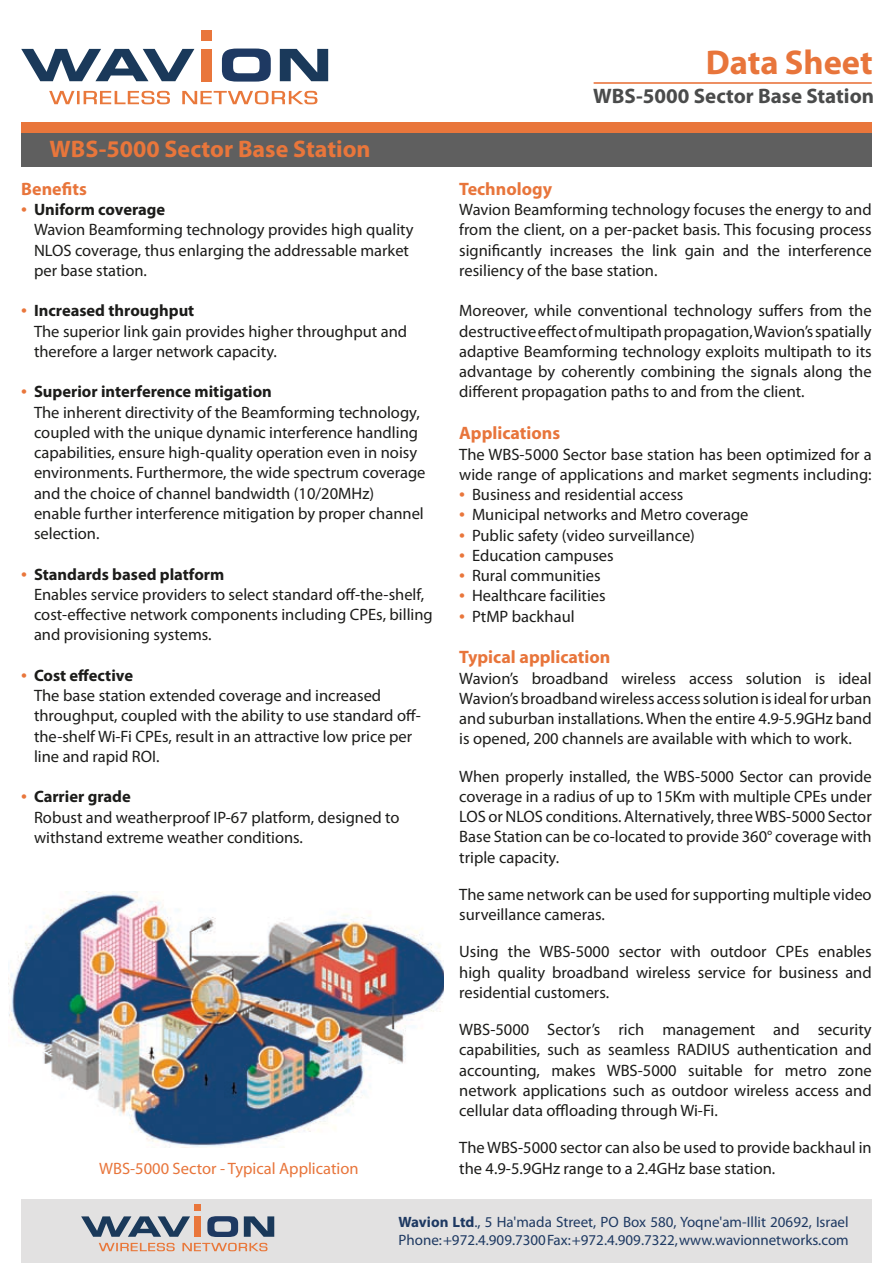
<style>
.page{position:relative;width:893px;height:1263px;background:#fff}
.page>*{position:absolute;margin:0;border:0;box-sizing:border-box;transform-origin:0 0}
.t1{font:700 34.5px "Myriad";color:#e8753b}
.t2{font:700 24px "Myriad Pro";color:#e9763b}
.t3{font:700 21px "Myriad Pro";color:#4a4b4b}
.t4{font:21px "Myriad Pro";color:#e9763b}
.t5{font:700 18px "Myriad";color:#e8753b}
.t6{font:16.5px/20.2px "Myriad Pro";color:#1c1c1a}
.t7{font:700 16.5px "Myriad Pro";color:#1c1c1a}
.t8{font:16.5px "Myriad";color:#e8753b}
.t9{font:15px/18px "Myriad Pro";color:#1e3962}
.s1{font-weight:700}
</style>
<div class="page">
<svg style="left:21px;top:49px;width:173px;height:32px"></svg>
<svg style="left:222px;top:49px;width:49px;height:33px"></svg>
<svg style="left:280px;top:49px;width:48px;height:32px"></svg>
<div style="left:201px;top:49px;width:11px;height:32px;background:#e9763b"></div>
<div style="left:201px;top:30px;width:11px;height:11px;background:#e9763b"></div>
<svg style="left:49px;top:91px;width:268px;height:13px"></svg>
<div style="left:21px;top:1199px;width:851px;height:64px;background:#e2e1e1"></div>
<svg style="left:81px;top:1216px;width:109px;height:21px"></svg>
<svg style="left:207px;top:1216px;width:31px;height:21px"></svg>
<svg style="left:244px;top:1216px;width:30px;height:21px"></svg>
<div style="left:194px;top:1216px;width:7px;height:21px;background:#e9763b"></div>
<div style="left:194px;top:1204px;width:7px;height:7px;background:#e9763b"></div>
<svg style="left:99px;top:1243px;width:169px;height:8px"></svg>
<hr style="left:594px;top:82px;width:278px;height:2px;background:#e86b30">
<div style="left:21px;top:122px;width:851px;height:12px;background:#e9763b"></div>
<div style="left:21px;top:133px;width:851px;height:34px;background:#5f5f5f"></div>
<img style="left:8px;top:891px;width:436px;height:257px">
<h1 class="t1" style="left:706px;top:44px;width:168px">Data Sheet</h1>
<h2 class="t2" style="left:50px;top:133px;width:323px">WBS-5000 Sector Base Station</h2>
<p class="t5" style="left:21px;top:180px;width:67px">Benefits</p>
<p class="t7" style="left:34px;top:199px;width:133px">Uniform coverage</p>
<p class="t4" style="left:21px;top:195px;width:7px">•</p>
<p class="t6" style="left:34px;top:219px;width:381px">Wavion Beamforming technology provides high quality<br>NLOS coverage, thus enlarging the addressable market per base station.</p>
<p class="t7" style="left:34px;top:300px;width:162px">Increased throughput</p>
<p class="t4" style="left:21px;top:296px;width:7px">•</p>
<p class="t6" style="left:34px;top:321px;width:375px">The superior link gain provides higher throughput and therefore a larger network capacity.</p>
<p class="t7" style="left:34px;top:381px;width:239px">Superior interference mitigation</p>
<p class="t4" style="left:21px;top:377px;width:7px">•</p>
<p class="t6" style="left:34px;top:402px;width:393px">The inherent directivity of the Beamforming technology, coupled with the unique dynamic interference handling capabilities, ensure high-quality operation even in noisy environments. Furthermore, the wide spectrum coverage and the choice of channel bandwidth (10/20MHz(<br>enable further interference mitigation by proper channel selection.</p>
<p class="t7" style="left:34px;top:563px;width:192px">Standards based platform</p>
<p class="t4" style="left:21px;top:560px;width:7px">•</p>
<p class="t4" style="left:21px;top:661px;width:7px">•</p>
<p class="t6" style="left:34px;top:584px;width:400px">Enables service providers to select standard off-the-shelf, cost-effective network components including CPEs, billing and provisioning systems.</p>
<p class="t7" style="left:34px;top:665px;width:101px">Cost effective</p>
<p class="t6" style="left:34px;top:685px;width:349px">The base station extended coverage and increased</p>
<p class="t6" style="left:34px;top:726px;width:380px">the-shelf Wi-Fi CPEs, result in an attractive low price per</p>
<p class="t6" style="left:34px;top:705px;width:388px">throughput, coupled with the ability to use standard off-</p>
<p class="t6" style="left:34px;top:746px;width:127px">line and rapid ROI.</p>
<p class="t7" style="left:34px;top:786px;width:98px">Carrier grade</p>
<p class="t4" style="left:21px;top:782px;width:7px">•</p>
<p class="t6" style="left:34px;top:807px;width:367px">Robust and weatherproof IP-67 platform, designed to withstand extreme weather conditions.</p>
<p class="t8" style="left:99px;top:1160px;width:261px">WBS-5000 Sector - Typical Application</p>
<p class="t3" style="left:593px;top:83px;width:282px">WBS-5000 Sector Base Station</p>
<p class="t5" style="left:459px;top:180px;width:94px">Technology</p>
<p class="t6" style="left:459px;top:199px;width:414px;text-align:right">Wavion Beamforming technology focuses the energy to and from the client, on a per-packet basis. This focusing process interference</p>
<p class="t6" style="left:459px;top:240px;width:200px">significantly<br>resiliency of the base station.</p>
<p class="t6" style="left:459px;top:300px;width:414px;text-align:justify">Moreover, while conventional technology suffers from the destructiveeffectofmultipathpropagation,Wavions’ spatially adaptive Beamforming technology exploits multipath to its advantage by coherently combining the signals along the different propagation paths to and from the client.</p>
<p class="t5" style="left:459px;top:424px;width:102px">Applications</p>
<p class="t6" style="left:459px;top:444px;width:414px">The WBS-5000 Sector base station has been optimized for a</p>
<p class="t6" style="left:459px;top:464px;width:414px">wide range of applications and market segments including:</p>
<p class="t6" style="left:472px;top:484px;width:213px">Business and residential access</p>
<p class="t6" style="left:621px;top:240px;width:24px">the</p>
<p class="t6" style="left:652px;top:240px;width:26px">link</p>
<p class="t6" style="left:723px;top:240px;width:28px">and</p>
<p class="t6" style="left:757px;top:240px;width:24px">the</p>
<p class="t6" style="left:550px;top:240px;width:65px">increases</p>
<p class="t6" style="left:685px;top:240px;width:32px">gain</p>
<p class="t4" style="left:459px;top:480px;width:7px">•</p>
<p class="t4" style="left:459px;top:500px;width:7px">•</p>
<p class="t6" style="left:472px;top:504px;width:278px">Municipal networks and Metro coverage</p>
<p class="t4" style="left:459px;top:520px;width:7px">•</p>
<p class="t6" style="left:472px;top:525px;width:224px">Public safety (video surveillance(</p>
<p class="t4" style="left:459px;top:541px;width:7px">•</p>
<p class="t6" style="left:472px;top:545px;width:143px">Education campuses</p>
<p class="t4" style="left:459px;top:561px;width:7px">•</p>
<p class="t6" style="left:472px;top:565px;width:130px">Rural communities</p>
<p class="t4" style="left:459px;top:581px;width:7px">•</p>
<p class="t6" style="left:472px;top:585px;width:135px">Healthcare facilities</p>
<p class="t6" style="left:472px;top:606px;width:104px">PtMP backhaul</p>
<p class="t4" style="left:459px;top:601px;width:7px">•</p>
<p class="t5" style="left:459px;top:648px;width:153px">Typical application</p>
<p class="t6" style="left:532px;top:668px;width:78px">broadband</p>
<p class="t6" style="left:621px;top:668px;width:56px">wireless</p>
<p class="t6" style="left:746px;top:668px;width:58px">solution</p>
<p class="t6" style="left:838px;top:668px;width:35px">ideal</p>
<p class="t6" style="left:459px;top:668px;width:414px">Wavions’<br>Wavions’ broadbandwirelessaccesssolutionisidealforurban and suburban installations.When the entire 4.9-5.9GHz band is opened, 200 channels are available with which to work.</p>
<p class="t6" style="left:459px;top:766px;width:414px;text-align:justify">When properly installed, the WBS-5000 Sector can provide coverage in a radius of up to 15Km with multiple CPEs under LOS or NLOS conditions. Alternatively, threeWBS-5000 Sector Base Station can be co-located to provide 360° coverage with triple capacity.</p>
<p class="t6" style="left:459px;top:884px;width:414px">The same network can be used for supporting multiple video surveillance cameras.</p>
<p class="t6" style="left:818px;top:941px;width:55px">enables</p>
<p class="t6" style="left:815px;top:668px;width:12px">is</p>
<p class="t6" style="left:689px;top:668px;width:45px">access</p>
<p class="t6" style="left:508px;top:941px;width:24px">the</p>
<p class="t6" style="left:670px;top:941px;width:32px">with</p>
<p class="t6" style="left:710px;top:941px;width:58px">outdoor</p>
<p class="t6" style="left:539px;top:941px;width:72px">WBS-5000</p>
<p class="t6" style="left:776px;top:941px;width:34px">CPEs</p>
<p class="t6" style="left:459px;top:941px;width:414px">Using<br>high quality broadband wireless service for business and residential customers.</p>
<p class="t6" style="left:818px;top:1019px;width:55px">security</p>
<p class="t6" style="left:619px;top:941px;width:44px">sector</p>
<p class="t6" style="left:618px;top:1019px;width:27px">rich</p>
<p class="t6" style="left:773px;top:1019px;width:28px">and</p>
<p class="t6" style="left:547px;top:1019px;width:55px">Sector s’</p>
<p class="t6" style="left:459px;top:1019px;width:72px">WBS-5000</p>
<p class="t6" style="left:459px;top:1039px;width:414px">capabilities, such as seamless RADIUS authentication and</p>
<p class="t6" style="left:838px;top:1060px;width:35px">zone</p>
<p class="t6" style="left:662px;top:1019px;width:94px">management</p>
<p class="t6" style="left:754px;top:1060px;width:21px">for</p>
<p class="t6" style="left:551px;top:1060px;width:46px">makes</p>
<p class="t6" style="left:688px;top:1060px;width:56px">suitable</p>
<p class="t6" style="left:607px;top:1060px;width:72px">WBS-5000</p>
<p class="t6" style="left:459px;top:1060px;width:414px">accounting,<br>network applications such as outdoor wireless access and cellular data offloading through Wi-Fi.</p>
<p class="t6" style="left:459px;top:1137px;width:414px">TheWBS-5000 sector can also be used to provide backhaul in the 4.9-5.9GHz range to a 2.4GHz base station.</p>
<p class="t6" style="left:785px;top:1060px;width:43px">metro</p>
<p class="t9" style="left:399px;top:1213px;width:452px"><span class="s1">Wavion Ltd</span> 5., Ha'mada Street, PO Box 580, Yoqne'am-Illit 20692, Israel<br>Phone:+972.4.909.7300Fax:+972.4.909.7322,www.wavionnetworks.com</p>
</div>
